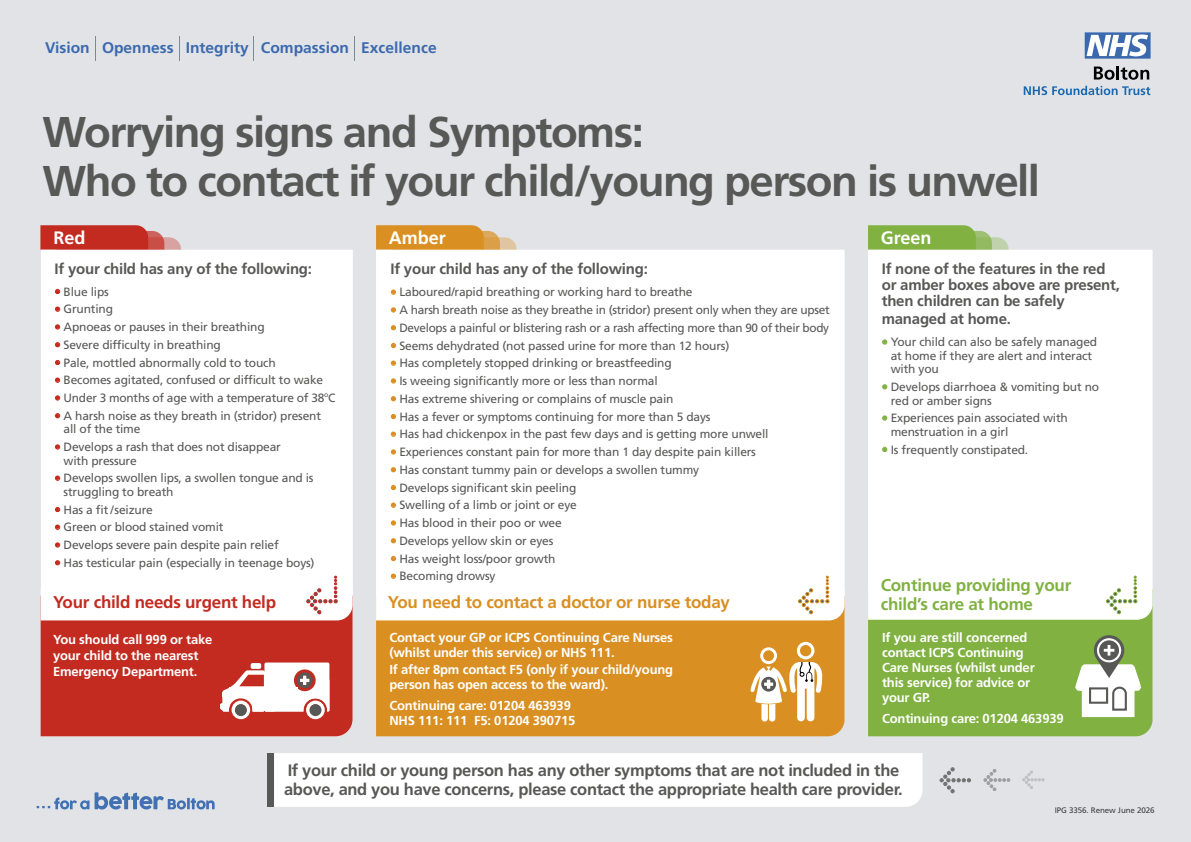
<style>
.page{position:relative;width:1191px;height:842px;background:#e1e3e7}
.page>*{position:absolute;margin:0;border:0;box-sizing:border-box;transform-origin:0 0}
.t1{font:700 43px/49px "Frutiger LT Pro";letter-spacing:-.035em;color:#585857}
.t2{font:700 18px "Frutiger LT Pro";color:#fff}
.t3{font:700 17px/19px "Frutiger LT Pro";letter-spacing:-.015em;color:#80b141}
.t4{font:700 17px "Frutiger LT Pro";letter-spacing:-.015em;color:#da8f22}
.t5{font:700 17px "Frutiger LT Pro";letter-spacing:-.015em;color:#c32b20}
.t6{font:700 16.5px/19px "Frutiger LT Pro";letter-spacing:-.02em;color:#585857}
.t7{font:700 15.4px "Frutiger LT Pro";color:#3c69ae}
.t8{font:700 15px/16.3px "Frutiger LT Pro";letter-spacing:-.015em;color:#585857}
.t9{font:700 13px/15px "Frutiger LT Pro";letter-spacing:-.015em;color:#fff}
.t10{font:12px/13.5px "Frutiger LT Pro";letter-spacing:-.015em;color:#585857}
.t11{font:8px "Frutiger LT Pro";letter-spacing:-.01em;color:#3f3e3e}
.s1{color:#c32b20}
.s2{color:#da8f22}
.s3{color:#80b141}
</style>
<div class="page">
<svg style="left:1084px;top:32px;width:66px;height:27px;background:#99b0d4"></svg>
<svg style="left:1093px;top:67px;width:21px;height:13px"></svg>
<hr style="left:1116px;top:66px;width:3px;height:14px;background:#000">
<svg style="left:1120px;top:67px;width:29px;height:13px"></svg>
<svg style="left:1023px;top:86px;width:127px;height:9px"></svg>
<svg style="left:40px;top:225px;width:141px;height:25px;background:#c84d45"></svg>
<svg style="left:376px;top:225px;width:140px;height:25px;background:#db9e45"></svg>
<div style="left:376px;top:250px;width:468px;height:326px;background:#fff"></div>
<div style="left:274px;top:753px;width:648px;height:54px;background:#fff"></div>
<div style="left:267px;top:753px;width:7px;height:54px;background:#585857"></div>
<div style="left:41px;top:250px;width:312px;height:473px;background:#fff"></div>
<div style="left:41px;top:620px;width:311px;height:116px;background:#c32b20"></div>
<div style="left:376px;top:620px;width:468px;height:116px;background:#da8f22"></div>
<svg style="left:95px;top:37px;width:1px;height:24px"></svg>
<svg style="left:179px;top:37px;width:1px;height:24px"></svg>
<svg style="left:253px;top:37px;width:1px;height:24px"></svg>
<svg style="left:354px;top:37px;width:1px;height:24px"></svg>
<svg style="left:868px;top:225px;width:140px;height:25px;background:#91ba5e"></svg>
<div style="left:868px;top:250px;width:284px;height:326px;background:#fff"></div>
<div style="left:868px;top:620px;width:284px;height:116px;background:#80b141"></div>
<div style="left:868px;top:576px;width:284px;height:44px;background:#fff"></div>
<div style="left:376px;top:576px;width:468px;height:44px;background:#fff"></div>
<div style="left:41px;top:576px;width:311px;height:44px;background:#fff"></div>
<svg style="left:37px;top:797px;width:52px;height:12px"></svg>
<svg style="left:95px;top:792px;width:120px;height:17px"></svg>
<svg style="left:940px;top:767px;width:30px;height:26px"></svg>
<svg style="left:983px;top:769px;width:27px;height:22px"></svg>
<svg style="left:1022px;top:771px;width:22px;height:18px"></svg>
<svg style="left:1071px;top:635px;width:74px;height:85px;background:#b2c697"></svg>
<svg style="left:220px;top:662px;width:109px;height:57px;background:#e7b7b4"></svg>
<div style="left:309px;top:704px;width:12px;height:12px;background:#585857;border-radius:50%"></div>
<div style="left:235px;top:704px;width:12px;height:12px;background:#585857;border-radius:50%"></div>
<svg style="left:750px;top:642px;width:72px;height:79px;background:#e4bb80"></svg>
<p class="t7" style="left:45px;top:38px;width:393px">Vision Openness Integrity Compassion Excellence</p>
<p class="t1" style="left:43px;top:107px;width:999px">Worrying signs and Symptoms:<br>Who to contact if your child/young person is unwell</p>
<p class="t2" style="left:54px;top:227px;width:34px">Red</p>
<p class="t2" style="left:389px;top:227px;width:59px">Amber</p>
<p class="t8" style="left:55px;top:260px;width:259px">If your child has any of the following:</p>
<p class="t10" style="left:55px;top:285px;width:56px"><span class="s1">•</span> Blue lips</p>
<p class="t10" style="left:55px;top:303px;width:60px"><span class="s1">•</span> Grunting</p>
<p class="t10" style="left:55px;top:320px;width:212px"><span class="s1">•</span> Apnoeas or pauses in their breathing</p>
<p class="t10" style="left:55px;top:338px;width:168px"><span class="s1">•</span> Severe difficulty in breathing</p>
<p class="t10" style="left:55px;top:356px;width:223px"><span class="s1">•</span> Pale, mottled abnormally cold to touch</p>
<p class="t10" style="left:55px;top:374px;width:270px"><span class="s1">•</span> Becomes agitated, confused or difficult to wake</p>
<p class="t10" style="left:55px;top:391px;width:282px"><span class="s1">•</span> Under 3 months of age with a temperature of 38<sup>o</sup>C</p>
<p class="t10" style="left:64px;top:409px;width:259px;text-indent:-9px"><span class="s1">•</span> A harsh noise as they breath in (stridor) present all of the time</p>
<p class="t10" style="left:64px;top:440px;width:219px;text-indent:-9px"><span class="s1">•</span> Develops a rash that does not disappear with pressure</p>
<p class="t10" style="left:64px;top:472px;width:251px;text-indent:-9px"><span class="s1">•</span> Develops swollen lips, a swollen tongue and is struggling to breath</p>
<p class="t10" style="left:55px;top:503px;width:100px"><span class="s1">•</span> Has a fit / seizure</p>
<p class="t10" style="left:55px;top:521px;width:170px"><span class="s1">•</span> Green or blood stained vomit</p>
<p class="t10" style="left:55px;top:538px;width:226px"><span class="s1">•</span> Develops severe pain despite pain relief</p>
<p class="t10" style="left:55px;top:556px;width:261px"><span class="s1">•</span> Has testicular pain (especially in teenage boys)</p>
<p class="t8" style="left:390px;top:261px;width:259px">If your child has any of the following:</p>
<p class="t10" style="left:390px;top:286px;width:304px"><span class="s2">•</span> Laboured/rapid breathing or working hard to breathe</p>
<p class="t10" style="left:390px;top:303px;width:441px"><span class="s2">•</span> A harsh breath noise as they breathe in (stridor) present only when they are upset</p>
<p class="t10" style="left:390px;top:321px;width:440px"><span class="s2">•</span> Develops a painful or blistering rash or a rash affecting more than 90 of their body</p>
<p class="t10" style="left:390px;top:339px;width:340px"><span class="s2">•</span> Seems dehydrated (not passed urine for more than 12 hours)</p>
<p class="t10" style="left:390px;top:357px;width:283px"><span class="s2">•</span> Has completely stopped drinking or breastfeeding</p>
<p class="t10" style="left:390px;top:374px;width:269px"><span class="s2">•</span> Is weeing significantly more or less than normal</p>
<p class="t10" style="left:390px;top:392px;width:285px"><span class="s2">•</span> Has extreme shivering or complains of muscle pain</p>
<p class="t10" style="left:390px;top:410px;width:321px"><span class="s2">•</span> Has a fever or symptoms continuing for more than 5 days</p>
<p class="t10" style="left:390px;top:428px;width:380px"><span class="s2">•</span> Has had chickenpox in the past few days and is getting more unwell</p>
<p class="t10" style="left:390px;top:445px;width:367px"><span class="s2">•</span> Experiences constant pain for more than 1 day despite pain killers</p>
<p class="t10" style="left:390px;top:463px;width:310px"><span class="s2">•</span> Has constant tummy pain or develops a swollen tummy</p>
<p class="t10" style="left:390px;top:481px;width:187px"><span class="s2">•</span> Develops significant skin peeling</p>
<p class="t10" style="left:390px;top:499px;width:188px"><span class="s2">•</span> Swelling of a limb or joint or eye</p>
<p class="t10" style="left:390px;top:516px;width:173px"><span class="s2">•</span> Has blood in their poo or wee</p>
<p class="t10" style="left:390px;top:534px;width:164px"><span class="s2">•</span> Develops yellow skin or eyes</p>
<p class="t10" style="left:390px;top:552px;width:166px"><span class="s2">•</span> Has weight loss/poor growth</p>
<p class="t10" style="left:390px;top:570px;width:107px"><span class="s2">•</span> Becoming drowsy</p>
<p class="t5" style="left:53px;top:592px;width:224px">Your child needs urgent help</p>
<p class="t9" style="left:53px;top:631px;width:161px;line-height:16px">You should call 999 or take your child to the nearest<br>Emergency Department.</p>
<p class="t4" style="left:388px;top:592px;width:343px">You need to contact a doctor or nurse today</p>
<p class="t9" style="left:389px;top:629px;width:285px">Contact your GP or ICPS Continuing Care Nurses (whilst under this service) or NHS 111.</p>
<p class="t9" style="left:389px;top:662px;width:285px">If after 8pm contact F5 (only if your child/young person has open access to the ward).</p>
<p class="t9" style="left:389px;top:698px;width:187px">Continuing care: 01204 463939<br>NHS 111: 111 F5: 01204 390715</p>
<p class="t2" style="left:880px;top:227px;width:52px">Green</p>
<p class="t8" style="left:881px;top:260px;width:240px">If none of the features in the red or amber boxes above are present, then children can be safely</p>
<p class="t8" style="left:881px;top:311px;width:131px">managed at home.</p>
<p class="t10" style="left:890px;top:335px;width:208px;text-indent:-9px"><span class="s3">•</span> Your child can also be safely managed at home if they are alert and interact with you</p>
<p class="t10" style="left:890px;top:380px;width:210px;text-indent:-9px"><span class="s3">•</span> Develops diarrhoea &amp; vomiting but no red or amber signs</p>
<p class="t10" style="left:890px;top:411px;width:179px;text-indent:-9px"><span class="s3">•</span> Experiences pain associated with menstruation in a girl</p>
<p class="t10" style="left:881px;top:443px;width:148px"><span class="s3">•</span> Is frequently constipated.</p>
<p class="t3" style="left:880px;top:575px;width:192px">Continue providing your child’s care at home</p>
<p class="t9" style="left:882px;top:630px;width:154px">If you are still concerned contact ICPS Continuing<br>Care Nurses (whilst under this service) for advice or your GP.</p>
<p class="t9" style="left:882px;top:711px;width:183px">Continuing care: 01204 463939</p>
<p class="t6" style="left:284px;top:761px;width:620px">If your child or young person has any other symptoms that are not included in the above, and you have concerns, please contact the appropriate health care provider.</p>
<p class="t11" style="left:1054px;top:805px;width:101px">IPG 3356. Renew June 2026</p>
</div>
